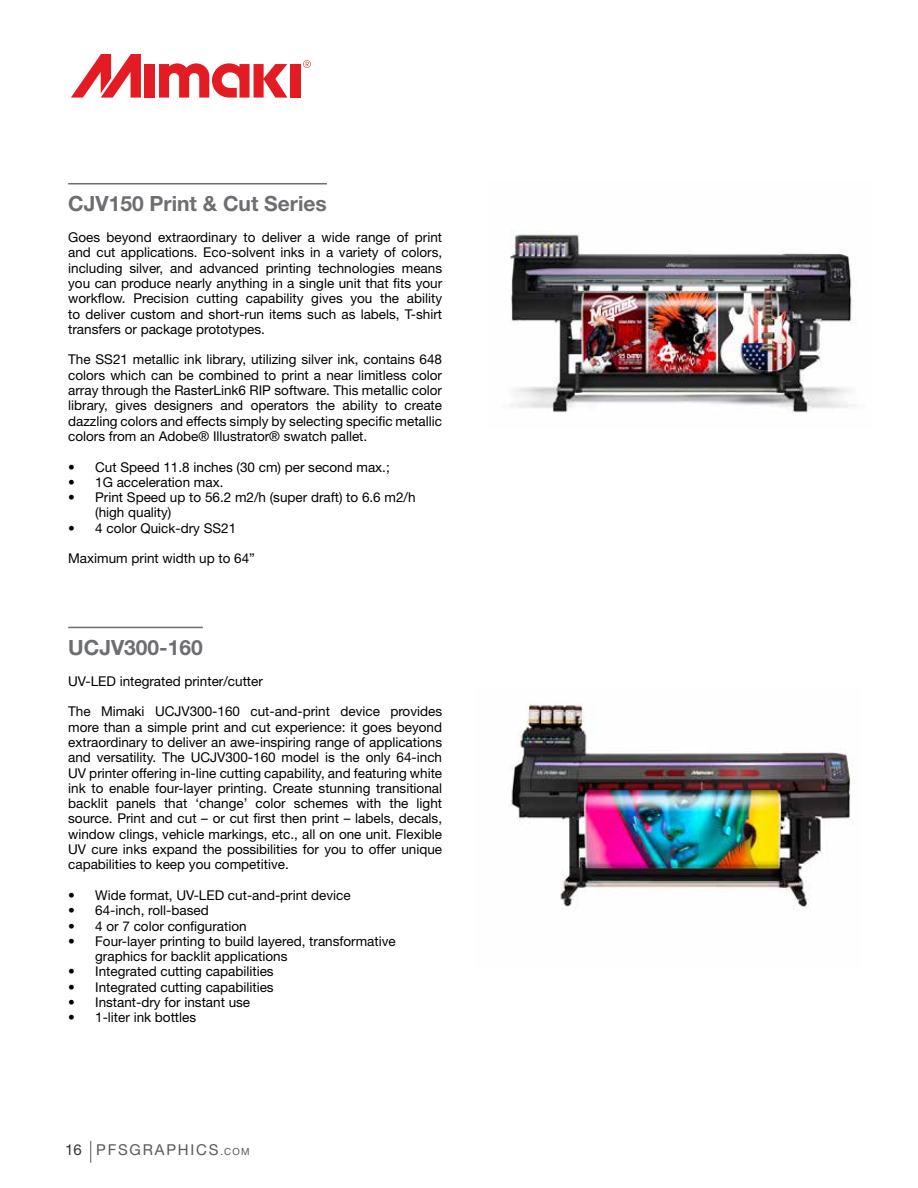
<style>
.page{position:relative;width:918px;height:1188px;background:#fff}
.page>*{position:absolute;margin:0;border:0;box-sizing:border-box;transform-origin:0 0}
.t1{font:700 21px "Helvetica Neue LT Std";color:#6d6e71}
.t2{font:15px "Helvetica Neue LT Std";letter-spacing:.12em;color:#58595b}
.t3{font:13.5px/15.3px "Helvetica Neue LT Std";color:#000;text-align:justify}
.s1{color:#333}
.s2{font-size:9.75px}
</style>
<div class="page">
<svg style="left:90px;top:1141px;width:1px;height:22px"></svg>
<div style="left:290px;top:64px;width:10px;height:34px;background:#e31b23"></div>
<div style="left:145px;top:64px;width:10px;height:34px;background:#e31b23"></div>
<svg style="left:71px;top:54px;width:70px;height:44px"></svg>
<svg style="left:159px;top:63px;width:128px;height:35px"></svg>
<svg style="left:303px;top:60px;width:8px;height:8px"></svg>
<img style="left:510px;top:230px;width:342px;height:183px">
<hr style="left:68px;top:183px;width:259px;height:1px;background:#6d6e71">
<hr style="left:68px;top:627px;width:135px;height:1px;background:#6d6e71">
<img style="left:509px;top:704px;width:343px;height:206px">
<h1 class="t1" style="left:68px;top:191px;width:260px">CJV150 Print &amp; Cut Series</h1>
<p class="t3" style="left:68px;top:229px;width:375px">Goes beyond extraordinary to deliver a wide range of print and cut applications. Eco-solvent inks in a variety of colors, including silver, and advanced printing technologies means you can produce nearly anything in a single unit that fits your workflow. Precision cutting capability gives you the ability to deliver custom and short-run items such as labels, T-shirt transfers or package prototypes.</p>
<p class="t3" style="left:68px;top:352px;width:375px">The SS21 metallic ink library, utilizing silver ink, contains 648 colors which can be combined to print a near limitless color array through the RasterLink6 RIP software. This metallic color library, gives designers and operators the ability to create dazzling colors and effects simply by selecting specific metallic colors from an Adobe® Illustrator® swatch pallet.</p>
<p class="t3" style="left:68px;top:459px;width:323px">• Cut Speed 11.8 inches (30 cm) per second max.;</p>
<p class="t3" style="left:68px;top:474px;width:157px">• 1G acceleration max.</p>
<p class="t3" style="left:95px;top:490px;width:322px;text-indent:-27px">• Print Speed up to 56.2 m2/h (super draft) to 6.6 m2/h (high quality)</p>
<p class="t3" style="left:68px;top:520px;width:170px">• 4 color Quick-dry SS21</p>
<p class="t3" style="left:68px;top:551px;width:188px">Maximum print width up to 64”</p>
<h1 class="t1" style="left:68px;top:635px;width:136px">UCJV300-160</h1>
<p class="t3" style="left:68px;top:673px;width:196px">UV-LED integrated printer/cutter</p>
<p class="t3" style="left:68px;top:704px;width:375px">The Mimaki UCJV300-160 cut-and-print device provides more than a simple print and cut experience: it goes beyond extraordinary to deliver an awe-inspiring range of applications and versatility. The UCJV300-160 model is the only 64-inch UV printer offering in-line cutting capability, and featuring white ink to enable four-layer printing. Create stunning transitional backlit panels that ‘change’ color schemes with the light source. Print and cut – or cut first then print – labels, decals, window clings, vehicle markings, etc., all on one unit. Flexible UV cure inks expand the possibilities for you to offer unique capabilities to keep you competitive.</p>
<p class="t3" style="left:68px;top:887px;width:284px">• Wide format, UV-LED cut-and-print device</p>
<p class="t3" style="left:68px;top:903px;width:142px">• 64-inch, roll-based</p>
<p class="t3" style="left:68px;top:918px;width:180px">• 4 or 7 color configuration</p>
<p class="t3" style="left:95px;top:933px;width:302px;text-indent:-27px">• Four-layer printing to build layered, transformative graphics for backlit applications</p>
<p class="t3" style="left:68px;top:964px;width:207px">• Integrated cutting capabilities</p>
<p class="t3" style="left:68px;top:979px;width:207px">• Integrated cutting capabilities</p>
<p class="t3" style="left:68px;top:994px;width:184px">• Instant-dry for instant use</p>
<p class="t3" style="left:68px;top:1010px;width:130px">• 1-liter ink bottles</p>
<p class="t2" style="left:65px;top:1140px;width:186px"><span class="s1">16</span> PFSGRAPHICS<span class="s2">.COM</span></p>
</div>
